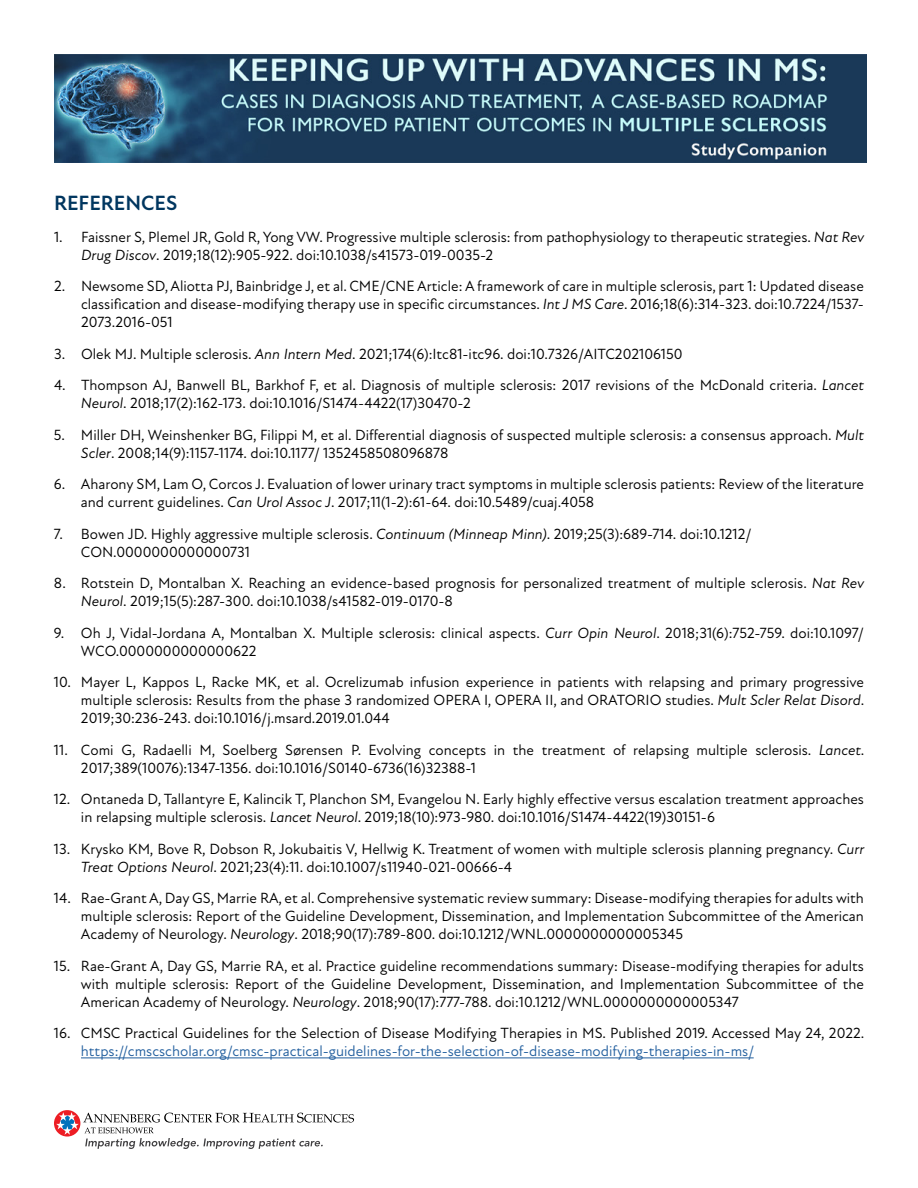
<style>
.page{position:relative;width:918px;height:1188px;background:#fff}
.page>*{position:absolute;margin:0;border:0;box-sizing:border-box;transform-origin:0 0}
.t1{font:700 21px "Atten New";color:#00365f}
.t2{font:15px/18px "New Atten";color:#000}
.t3{font:15px "New Atten";color:#215e9e}
.s1{font-style:italic}
</style>
<div class="page">
<img style="left:54px;top:54px;width:812px;height:108px">
<hr style="left:81px;top:1058px;width:673px;height:1px;background:#215e9e">
<svg style="left:54px;top:1110px;width:26px;height:27px"></svg>
<svg style="left:56px;top:1112px;width:298px;height:37px"></svg>
<h1 class="t1" style="left:54px;top:191px;width:125px">REFERENCES</h1>
<p class="t2" style="left:81px;top:228px;width:785px;text-indent:-27px">1. Faissner S, Plemel JR, Gold R, Yong VW. Progressive multiple sclerosis: from pathophysiology to therapeutic strategies. <span class="s1">Nat Rev<br>Drug Discov</span>. 2019;18(12):905-922. doi:10.1038/s41573-019-0035-2</p>
<p class="t2" style="left:81px;top:278px;width:785px;text-align:justify;text-indent:-27px">2. Newsome SD, Aliotta PJ, Bainbridge J, et al. CME/CNE Article: A framework of care in multiple sclerosis, part 1: Updated disease classification and disease-modifying therapy use in specific circumstances. <span class="s1">Int J MS Care</span>. 2016;18(6):314-323. doi:10.7224/1537- 2073.2016-051</p>
<p class="t2" style="left:54px;top:345px;width:630px">3. Olek MJ. Multiple sclerosis. <span class="s1">Ann Intern Med</span>. 2021;174(6):Itc81-itc96. doi:10.7326/AITC202106150</p>
<p class="t2" style="left:81px;top:377px;width:785px;text-indent:-27px">4. Thompson AJ, Banwell BL, Barkhof F, et al. Diagnosis of multiple sclerosis: 2017 revisions of the McDonald criteria. <span class="s1">Lancet<br>Neurol</span>. 2018;17(2):162-173. doi:10.1016/S1474-4422(17)30470-2</p>
<p class="t2" style="left:81px;top:426px;width:784px;text-indent:-27px">5. Miller DH, Weinshenker BG, Filippi M, et al. Differential diagnosis of suspected multiple sclerosis: a consensus approach. <span class="s1">Mult<br>Scler</span>. 2008;14(9):1157-1174. doi:10.1177/ 1352458508096878</p>
<p class="t2" style="left:81px;top:476px;width:785px;text-indent:-27px">6. Aharony SM, Lam O, Corcos J. Evaluation of lower urinary tract symptoms in multiple sclerosis patients: Review of the literature and current guidelines. <span class="s1">Can Urol Assoc J</span>. 2017;11(1-2):61-64. doi:10.5489/cuaj.4058</p>
<p class="t2" style="left:81px;top:525px;width:672px;text-indent:-27px">7. Bowen JD. Highly aggressive multiple sclerosis. <span class="s1">Continuum (Minneap Minn)</span>. 2019;25(3):689-714. doi:10.1212/<br>CON.0000000000000731</p>
<p class="t2" style="left:81px;top:575px;width:785px;text-indent:-27px">8. Rotstein D, Montalban X. Reaching an evidence-based prognosis for personalized treatment of multiple sclerosis. <span class="s1">Nat Rev<br>Neurol</span>. 2019;15(5):287-300. doi:10.1038/s41582-019-0170-8</p>
<p class="t2" style="left:81px;top:624px;width:784px;text-indent:-27px">9. Oh J, Vidal-Jordana A, Montalban X. Multiple sclerosis: clinical aspects. <span class="s1">Curr Opin Neurol</span>. 2018;31(6):752-759. doi:10.1097/<br>WCO.0000000000000622</p>
<p class="t2" style="left:81px;top:674px;width:785px;text-align:justify;text-indent:-27px">10. Mayer L, Kappos L, Racke MK, et al. Ocrelizumab infusion experience in patients with relapsing and primary progressive multiple sclerosis: Results from the phase 3 randomized OPERA I, OPERA II, and ORATORIO studies. <span class="s1">Mult Scler Relat Disord</span>.<br>2019;30:236-243. doi:10.1016/j.msard.2019.01.044</p>
<p class="t2" style="left:81px;top:741px;width:785px;text-indent:-27px">11. Comi G, Radaelli M, Soelberg Sørensen P. Evolving concepts in the treatment of relapsing multiple sclerosis. <span class="s1">Lancet</span>.<br>2017;389(10076):1347-1356. doi:10.1016/S0140-6736(16)32388-1</p>
<p class="t2" style="left:81px;top:791px;width:785px;text-indent:-27px">12. Ontaneda D, Tallantyre E, Kalincik T, Planchon SM, Evangelou N. Early highly effective versus escalation treatment approaches in relapsing multiple sclerosis. <span class="s1">Lancet Neurol</span>. 2019;18(10):973-980. doi:10.1016/S1474-4422(19)30151-6</p>
<p class="t2" style="left:81px;top:840px;width:785px;text-indent:-27px">13. Krysko KM, Bove R, Dobson R, Jokubaitis V, Hellwig K. Treatment of women with multiple sclerosis planning pregnancy. <span class="s1">Curr<br>Treat Options Neurol</span>. 2021;23(4):11. doi:10.1007/s11940-021-00666-4</p>
<p class="t2" style="left:81px;top:890px;width:785px;text-align:justify;text-indent:-27px">14. Rae-Grant A, Day GS, Marrie RA, et al. Comprehensive systematic review summary: Disease-modifying therapies for adults with multiple sclerosis: Report of the Guideline Development, Dissemination, and Implementation Subcommittee of the American Academy of Neurology. <span class="s1">Neurology</span>. 2018;90(17):789-800. doi:10.1212/WNL.0000000000005345</p>
<p class="t2" style="left:81px;top:957px;width:785px;text-align:justify;text-indent:-27px">15. Rae-Grant A, Day GS, Marrie RA, et al. Practice guideline recommendations summary: Disease-modifying therapies for adults with multiple sclerosis: Report of the Guideline Development, Dissemination, and Implementation Subcommittee of the American Academy of Neurology. <span class="s1">Neurology</span>. 2018;90(17):777-788. doi:10.1212/WNL.0000000000005347</p>
<p class="t2" style="left:54px;top:1025px;width:812px">16. CMSC Practical Guidelines for the Selection of Disease Modifying Therapies in MS. Published 2019. Accessed May 24, 2022.</p>
<p class="t3" style="left:81px;top:1043px;width:675px">https://cmscscholar.org/cmsc-practical-guidelines-for-the-selection-of-disease-modifying-therapies-in-ms/</p>
</div>
